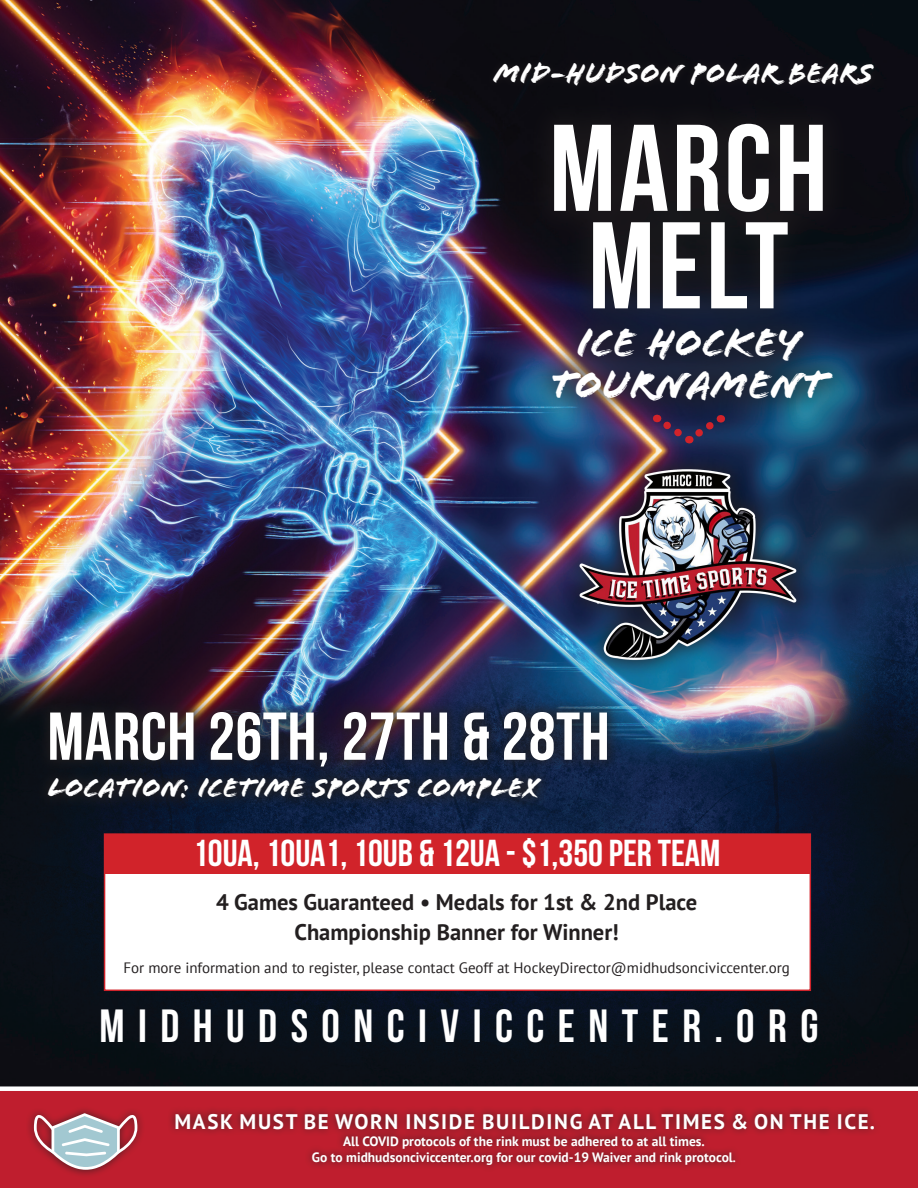
<style>
.page{position:relative;width:918px;height:1188px;background:#fff}
.page>*{position:absolute;margin:0;border:0;box-sizing:border-box;transform-origin:0 0}
.t1{font:123px/97.5px "Bebas Neue";letter-spacing:.025em;color:#fff;text-align:center}
.t2{font:67.5px "Bebas Neue";letter-spacing:.01em;color:#fff}
.t3{font:46.5px "Bebas Neue";letter-spacing:.29em;color:#fff}
.t4{font:42px/42px "Flood Std";color:#fff;text-align:center}
.t5{font:37.5px "Bebas Neue";color:#fff}
.t6{font:30px "Flood Std";color:#fff}
.t7{font:28.5px "Flood Std";color:#fff}
.t8{font:700 22.5px/30px "PT Sans";color:#231f20;text-align:center}
.t9{font:700 21px "PT Sans";letter-spacing:.08em;color:#fff}
.t10{font:15px "PT Sans";color:#231f20}
.t11{font:700 13.5px/16.5px "PT Sans";color:#fff;text-align:center}
.s1{font-size:12px}
</style>
<div class="page">
<img style="left:0;top:0;width:918px;height:1086px">
<div style="left:104px;top:833px;width:707px;height:158px;background:#fff;border:2px solid #d1232a"></div>
<div style="left:104px;top:834px;width:707px;height:40px;background:#d1232a"></div>
<svg style="left:0;top:1086px;width:918px;height:102px;background:#c33644"></svg>
<div style="left:562px;top:450px;width:252px;height:228px;background:#231f20;opacity:.75"></div>
<img style="left:576px;top:460px;width:225px;height:213px">
<div style="left:34px;top:698px;width:587px;height:114px;background:#231f20;opacity:.75"></div>
<div style="left:26px;top:1106px;width:120px;height:72px;background:#231f20;opacity:.75"></div>
<svg style="left:34px;top:1113px;width:103px;height:61px;background:#b8828c"></svg>
<div style="left:525px;top:95px;width:336px;height:333px;background:#231f20;opacity:.61"></div>
<div style="left:485px;top:56px;width:396px;height:37px;background:#0f0e14"></div>
<svg style="left:652px;top:412px;width:69px;height:35px;background:#3f2b4f"></svg>
<div style="left:167px;top:1106px;width:715px;height:66px;background:#231f20;opacity:.75"></div>
<p class="t6" style="left:494px;top:56px;width:381px">MID-HUDSON POLAR BEARS</p>
<p class="t1" style="left:549px;top:118px;width:280px">MARCH<br>MELT</p>
<p class="t4" style="left:550px;top:322px;width:278px">ICE HOCKEY<br>TOURNAMENT</p>
<p class="t2" style="left:48px;top:699px;width:564px">MARCH 26TH, 27TH &amp; 28TH</p>
<p class="t7" style="left:48px;top:771px;width:493px">LOCATION: ICETIME SPORTS COMPLEX</p>
<p class="t5" style="left:193px;top:833px;width:529px">10UA, 10UA1, 10UB &amp; 12UA - $1,350 PER TEAM</p>
<p class="t8" style="left:216px;top:887px;width:483px">4 Games Guaranteed • Medals for 1st &amp; 2nd Place<br>Championship Banner for Winner!</p>
<p class="t10" style="left:123px;top:958px;width:668px">For more information and to register, please contact Geoff at HockeyDirector@midhudsonciviccenter.org</p>
<p class="t3" style="left:99px;top:1000px;width:721px">MIDHUDSONCIVICCENTER.ORG</p>
<p class="t9" style="left:175px;top:1108px;width:702px">MASK MUST BE WORN INSIDE BUILDING AT ALL TIMES &amp; ON THE ICE.</p>
<p class="t11" style="left:312px;top:1132px;width:425px">All COVID protocols of the rink must be adhered to at all times.<br>Go to midhudsonciviccenter.org for our covid-19 Waiver and rink protocol<span class="s1">.</span></p>
</div>
